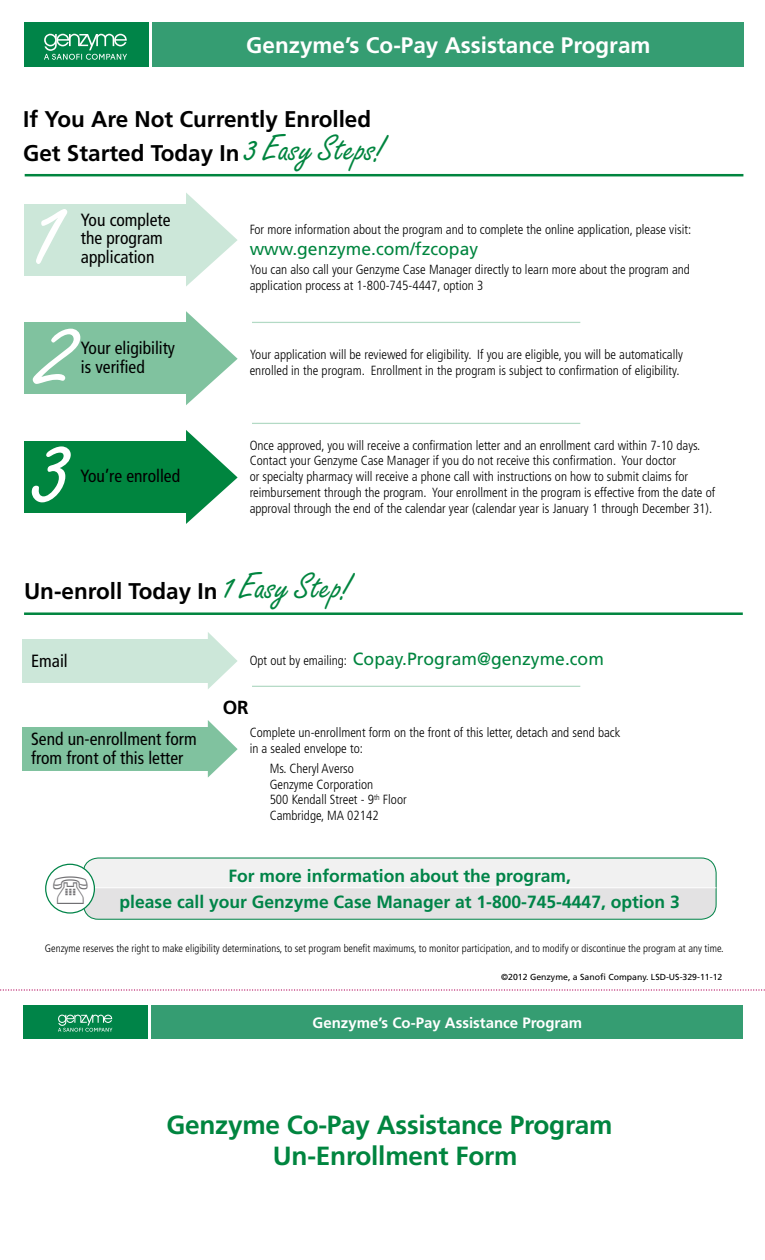
<style>
.page{position:relative;width:765px;height:1260px;background:#fff}
.page>*{position:absolute;margin:0;border:0;box-sizing:border-box;transform-origin:0 0}
.t1{font:109.12px "Freestyle Script Std";color:#fff}
.t2{font:700 26.25px/31.5px "Frutiger LT Std";letter-spacing:-.01em;color:#00853f;text-align:center}
.t3{font:700 22.75px/33.8px "Frutiger LT Std";color:#000}
.t4{font:700 22.5px "Frutiger LT Std";color:#fff}
.t5{font:700 18.88px "Frutiger LT Std";color:#000}
.t6{font:condensed 17.62px/18.8px "Frutiger LT Std";color:#000}
.t7{font:700 17.62px/26.6px "Frutiger LT Std";color:#008448;text-align:center}
.t8{font:17.62px "Frutiger LT Std";color:#00853f}
.t9{font:700 15px "Frutiger LT Std";color:#fff}
.t10{font:300 condensed 13.25px/15.8px "Frutiger LT Std";color:#000}
.t11{font:300 condensed 10.75px "Frutiger LT Std";color:#000}
.t12{font:8.75px "Frutiger LT Std";color:#000}
.s1{font-family:"Freestyle Script Std";font-weight:400;font-size:37.88px;color:#00853f}
.s2{font-weight:300;font-stretch:condensed;font-size:13.25px;color:#000}
</style>
<div class="page">
<div style="left:24px;top:22px;width:124px;height:45px;background:#008448"></div>
<svg style="left:44px;top:34px;width:83px;height:26px"></svg>
<div style="left:153px;top:22px;width:591px;height:45px;background:#359d72"></div>
<div style="left:22px;top:639px;width:188px;height:43px;background:#cce7d9"></div>
<svg style="left:208px;top:632px;width:29px;height:57px"></svg>
<div style="left:83px;top:858px;width:633px;height:62px;background:#e3e2e3;border-radius:15px"></div>
<div style="left:83px;top:858px;width:633px;height:62px;border:1px solid #008448;border-radius:15px"></div>
<hr style="left:25px;top:174px;width:718px;height:2px;background:#00853f">
<hr style="left:24px;top:612px;width:719px;height:3px;background:#00853f">
<div style="left:24px;top:441px;width:167px;height:71px;background:#00853f"></div>
<div style="left:24px;top:323px;width:167px;height:71px;background:#80c29f"></div>
<div style="left:24px;top:204px;width:167px;height:71px;background:#cce7d9"></div>
<svg style="left:186px;top:193px;width:52px;height:93px"></svg>
<svg style="left:186px;top:311px;width:52px;height:94px"></svg>
<svg style="left:186px;top:430px;width:52px;height:94px"></svg>
<hr style="left:252px;top:322px;width:328px;height:1px;background:#b3dac5">
<hr style="left:252px;top:423px;width:328px;height:1px;background:#b3dac5">
<hr style="left:252px;top:686px;width:328px;height:1px;background:#b3dac5">
<div style="left:22px;top:727px;width:188px;height:44px;background:#80c29f"></div>
<svg style="left:208px;top:720px;width:30px;height:58px"></svg>
<div style="left:46px;top:864px;width:48px;height:49px;background:#fff;border-radius:50%"></div>
<div style="left:45px;top:864px;width:50px;height:50px;border:1px solid #008448;border-radius:50%"></div>
<div style="left:23px;top:1005px;width:124px;height:34px;background:#008448"></div>
<svg style="left:58px;top:1015px;width:54px;height:17px"></svg>
<div style="left:152px;top:1005px;width:591px;height:34px;background:#359d72"></div>
<svg style="left:0;top:989px;width:765px;height:2px"></svg>
<svg style="left:53px;top:858px;width:663px;height:46px"></svg>
<h3 class="t4" style="left:246px;top:32px;width:406px">Genzyme’s Co-Pay Assistance Program</h3>
<h3 class="t3" style="left:23px;top:103px;width:363px">If You Are Not Currently Enrolled<br>Get Started Today In <span class="s1">3 Easy Steps!</span></h3>
<h1 class="t1" style="left:34px;top:167px;width:28px">1</h1>
<h3 class="t6" style="left:81px;top:210px;width:91px">You complete the program application</h3>
<h1 class="t1" style="left:37px;top:286px;width:41px">2</h1>
<h3 class="t6" style="left:81px;top:339px;width:96px">Your eligibility is verified</h3>
<h1 class="t1" style="left:34px;top:404px;width:37px">3</h1>
<h3 class="t6" style="left:81px;top:466px;width:101px">You’re enrolled</h3>
<p class="t10" style="left:250px;top:222px;width:443px">For more information about the program and to complete the online application, please visit:</p>
<h3 class="t8" style="left:250px;top:239px;width:230px">www.genzyme.com/fzcopay</h3>
<p class="t10" style="left:250px;top:262px;width:442px">You can also call your Genzyme Case Manager directly to learn more about the program and application process at 1-800-745-4447, option 3</p>
<p class="t10" style="left:250px;top:347px;width:435px">Your application will be reviewed for eligibility. If you are eligible, you will be automatically enrolled in the program. Enrollment in the program is subject to confirmation of eligibility.</p>
<p class="t10" style="left:250px;top:437px;width:467px">Once approved, you will receive a confirmation letter and an enrollment card within 7-10 days.<br>Contact your Genzyme Case Manager if you do not receive this confirmation. Your doctor<br>or specialty pharmacy will receive a phone call with instructions on how to submit claims for reimbursement through the program. Your enrollment in the program is effective from the date of approval through the end of the calendar year (calendar year is January 1 through December 31).</p>
<h3 class="t3" style="left:24px;top:574px;width:329px">Un-enroll Today In <span class="s1">1 Easy Step!</span></h3>
<h3 class="t6" style="left:31px;top:652px;width:38px">Email</h3>
<h3 class="t8" style="left:250px;top:648px;width:356px"><span class="s2">Opt out by emailing:</span> Copay.Program@genzyme.com</h3>
<h3 class="t6" style="left:31px;top:730px;width:167px">Send un-enrollment form from front of this letter</h3>
<h3 class="t5" style="left:223px;top:696px;width:28px">OR</h3>
<p class="t10" style="left:250px;top:725px;width:372px">Complete un-enrollment form on the front of this letter, detach and send back in a sealed envelope to:</p>
<p class="t10" style="left:270px;top:761px;width:139px">Ms. Cheryl Averso<br>Genzyme Corporation<br>500 Kendall Street - 9<sup>th</sup> Floor<br>Cambridge, MA 02142</p>
<h3 class="t7" style="left:120px;top:862px;width:562px">For more information about the program,<br>please call your Genzyme Case Manager at 1-800-745-4447, option 3</h3>
<p class="t11" style="left:45px;top:942px;width:680px">Genzyme reserves the right to make eligibility determinations, to set program benefit maximums, to monitor participation, and to modify or discontinue the program at any time.</p>
<p class="t12" style="left:501px;top:972px;width:223px">©2012 Genzyme, a Sanofi Company. LSD-US-329-11-12</p>
<p class="t9" style="left:313px;top:1014px;width:271px">Genzyme’s Co-Pay Assistance Program</p>
<h2 class="t2" style="left:166px;top:1109px;width:448px">Genzyme Co-Pay Assistance Program<br>Un-Enrollment Form</h2>
</div>
